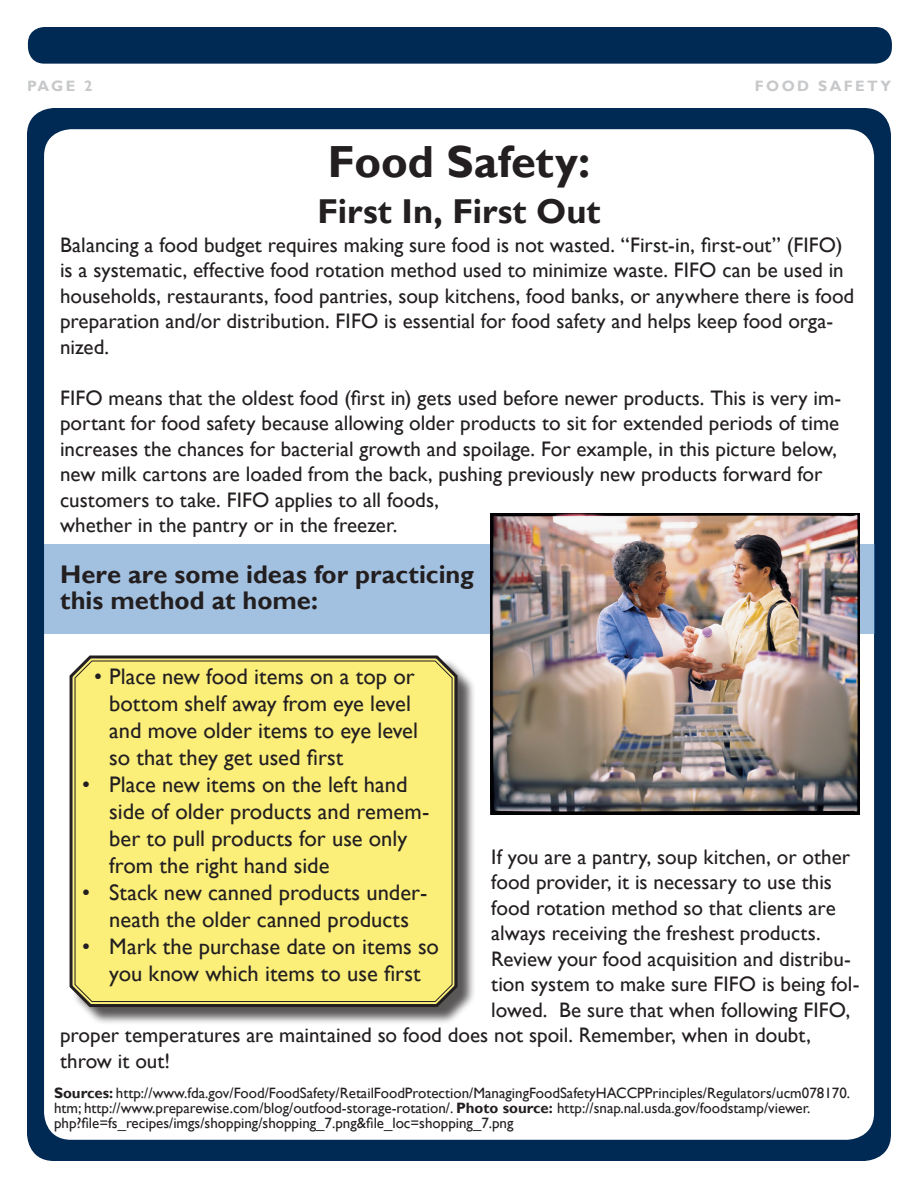
<style>
.page{position:relative;width:918px;height:1188px;background:#fff}
.page>*{position:absolute;margin:0;border:0;box-sizing:border-box;transform-origin:0 0}
.t1{font:700 45px "Gill Sans";letter-spacing:-.005em;color:#231f20}
.t2{font:700 34.5px "Gill Sans";color:#231f20}
.t3{font:700 25.5px/25.5px "Gill Sans";color:#231f20}
.t4{font:22.5px/27px "Gill Sans";color:#231f20}
.t5{font:21px/25.5px "Gill Sans";color:#231f20}
.t6{font:15px/15px "Gill Sans";color:#231f20}
.t7{font:700 15px "Gill Sans";letter-spacing:.16em;color:#c7c8ca}
.s1{font-weight:700}
</style>
<div class="page">
<div style="left:27px;top:108px;width:864px;height:1053px;background:#002953;border-radius:27px"></div>
<div style="left:28px;top:27px;width:864px;height:37px;background:#002953;border-radius:17px"></div>
<div style="left:44px;top:129px;width:830px;height:1011px;background:#fff;border-radius:27px"></div>
<div style="left:44px;top:544px;width:830px;height:90px;background:#a2c0e0"></div>
<div style="left:72px;top:658px;width:404px;height:368px;background:#231f20;opacity:.75"></div>
<svg style="left:69px;top:655px;width:391px;height:355px;background:#6e6955"></svg>
<div style="left:74px;top:660px;width:379px;height:343px;background:#fbef7a"></div>
<img style="left:490px;top:513px;width:370px;height:301px">
<p class="t7" style="left:27px;top:77px;width:67px">PAGE 2</p>
<p class="t7" style="left:755px;top:77px;width:138px">FOOD SAFETY</p>
<p class="t1" style="left:328px;top:135px;width:264px">Food Safety:</p>
<p class="t2" style="left:318px;top:191px;width:284px">First In, First Out</p>
<p class="t5" style="left:60px;top:232px;width:796px">Balancing a food budget requires making sure food is not wasted. “First-in, first-out” (FIFO) is a systematic, effective food rotation method used to minimize waste. FIFO can be used in households, restaurants, food pantries, soup kitchens, food banks, or anywhere there is food preparation and/or distribution. FIFO is essential for food safety and helps keep food orga&shy;nized.</p>
<p class="t5" style="left:60px;top:385px;width:783px">FIFO means that the oldest food (first in) gets used before newer products. This is very im&shy;portant for food safety because allowing older products to sit for extended periods of time increases the chances for bacterial growth and spoilage. For example, in this picture below, new milk cartons are loaded from the back, pushing previously new products forward for customers to take. FIFO applies to all foods,<br>whether in the pantry or in the freezer.</p>
<p class="t3" style="left:60px;top:562px;width:415px">Here are some ideas for practicing this method at home:</p>
<p class="t4" style="left:109px;top:663px;width:310px;text-indent:-15px">• Place new food items on a top or bottom shelf away from eye level and move older items to eye level so that they get used first</p>
<p class="t4" style="left:109px;top:771px;width:321px;text-indent:-27px">• Place new items on the left hand side of older products and remem&shy;ber to pull products for use only from the right hand side</p>
<p class="t4" style="left:82px;top:879px;width:346px;text-align:center">• Stack new canned products under&shy;neath the older canned products</p>
<p class="t4" style="left:82px;top:933px;width:358px;text-align:center">• Mark the purchase date on items so you know which items to use first</p>
<p class="t5" style="left:491px;top:844px;width:360px">If you are a pantry, soup kitchen, or other</p>
<p class="t5" style="left:491px;top:870px;width:342px">food provider, it is necessary to use this</p>
<p class="t5" style="left:491px;top:895px;width:346px">food rotation method so that clients are</p>
<p class="t5" style="left:491px;top:921px;width:331px">always receiving the freshest products.</p>
<p class="t5" style="left:491px;top:946px;width:361px">Review your food acquisition and distribu-</p>
<p class="t5" style="left:491px;top:972px;width:370px">tion system to make sure FIFO is being fol-</p>
<p class="t5" style="left:491px;top:997px;width:360px">lowed. Be sure that when following FIFO,</p>
<p class="t5" style="left:60px;top:1023px;width:752px">proper temperatures are maintained so food does not spoil. Remember, when in doubt,</p>
<p class="t5" style="left:60px;top:1048px;width:112px">throw it out!</p>
<p class="t6" style="left:54px;top:1086px;width:798px"><span class="s1">Sources:</span> http://www.fda.gov/Food/FoodSafety/RetailFoodProtection/ManagingFoodSafetyHACCPPrinciples/Regulators/ucm078170. htm; http://www.preparewise.com/blog/outfood-storage-rotation/. <span class="s1">Photo source:</span> http://snap.nal.usda.gov/foodstamp/viewer. php?file=fs_recipes/imgs/shopping/shopping_7.png&amp;file_loc=shopping_7.png</p>
</div>
